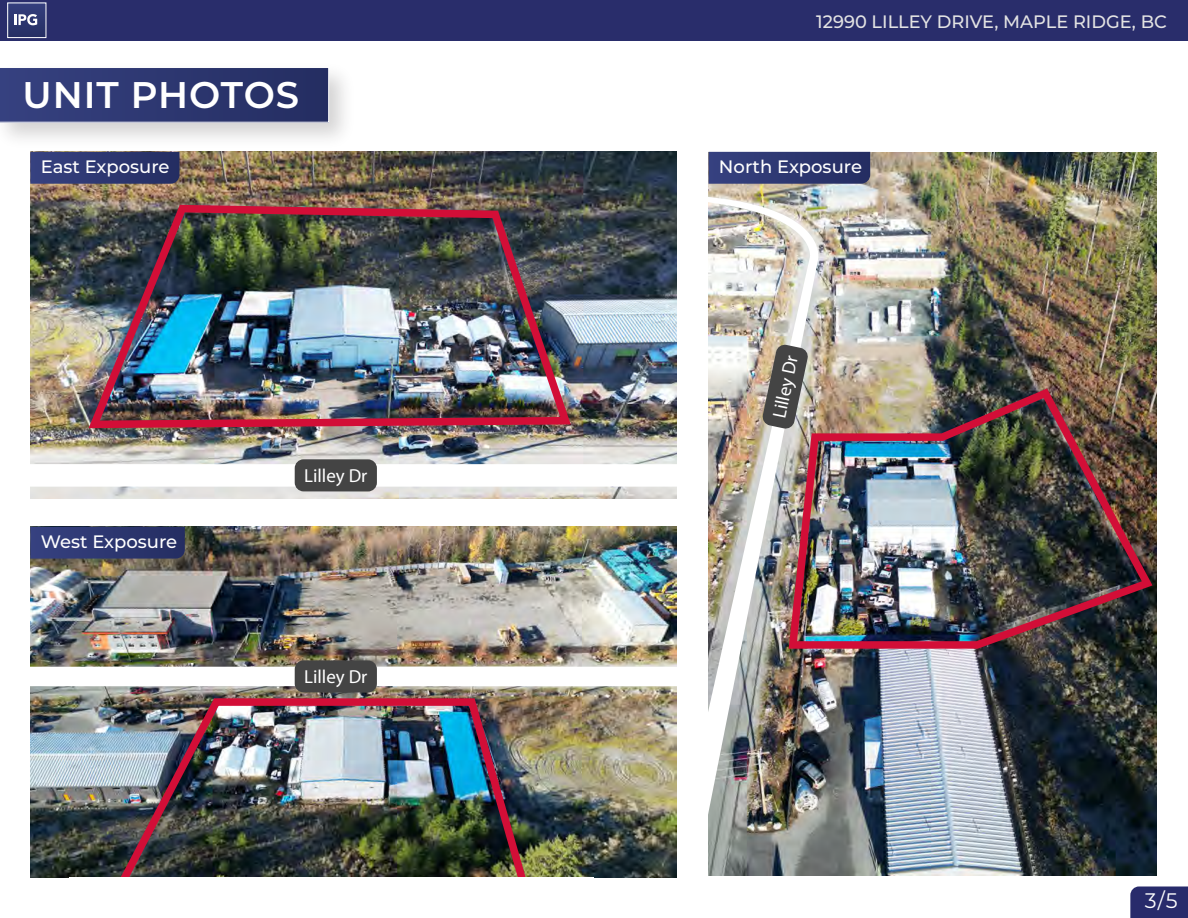
<style>
.page{position:relative;width:1188px;height:918px;background:#fff}
.page>*{position:absolute;margin:0;border:0;box-sizing:border-box;transform-origin:0 0}
.t1{font:600 37.05px "Montserrat";letter-spacing:.025em;color:#fff}
.t2{font:21px "Montserrat";color:#fff}
.t3{font:18.9px "Myriad Pro";color:#fff}
.t4{font:500 18px "Montserrat";color:#fff}
.t5{font:500 18px "Montserrat";color:#e3e3e3}
</style>
<div class="page">
<img style="left:0;top:73px;width:362px;height:79px">
<svg style="left:0;top:68px;width:329px;height:54px;background:#2e3871"></svg>
<div style="left:0;top:0;width:1188px;height:41px;background:#292d6b"></div>
<div style="left:8px;top:3px;width:38px;height:35px;background:linear-gradient(to right,#2d3670,#2e3771)"></div>
<svg style="left:14px;top:14px;width:23px;height:11px"></svg>
<div style="left:1130px;top:886px;width:58px;height:32px;background:#282b6b"></div>
<img style="left:30px;top:527px;width:646px;height:351px">
<img style="left:30px;top:152px;width:646px;height:347px">
<img style="left:709px;top:152px;width:447px;height:724px">
<svg style="left:30px;top:152px;width:149px;height:32px;background:#2e3870"></svg>
<svg style="left:30px;top:527px;width:155px;height:32px;background:#2e3770"></svg>
<svg style="left:709px;top:152px;width:161px;height:32px;background:#2e3871"></svg>
<img style="left:89px;top:205px;width:482px;height:223px">
<img style="left:110px;top:695px;width:424px;height:183px">
<img style="left:819px;top:389px;width:334px;height:260px">
<div style="left:8px;top:464px;width:685px;height:23px;background:#fff"></div>
<div style="left:295px;top:459px;width:82px;height:32px;background:#444;border-radius:9px"></div>
<div style="left:8px;top:667px;width:685px;height:19px;background:#fff"></div>
<div style="left:295px;top:660px;width:82px;height:33px;background:#444;border-radius:9px"></div>
<img style="left:708px;top:196px;width:111px;height:623px">
<svg style="left:762px;top:344px;width:47px;height:85px;background:#75716a"></svg>
<h1 class="t1" style="left:23px;top:69px;width:278px">UNIT PHOTOS</h1>
<p class="t4" style="left:41px;top:154px;width:130px">East Exposure</p>
<p class="t4" style="left:41px;top:529px;width:138px">West Exposure</p>
<p class="t3" style="left:304px;top:464px;width:65px">Lilley Dr</p>
<p class="t3" style="left:304px;top:665px;width:65px">Lilley Dr</p>
<p class="t5" style="left:816px;top:9px;width:352px">12990 LILLEY DRIVE, MAPLE RIDGE, BC</p>
<p class="t4" style="left:719px;top:154px;width:145px">North Exposure</p>
<p class="t3" style="left:768px;top:415px;width:65px;rotate:-78deg">Lilley Dr</p>
<p class="t2" style="left:1145px;top:886px;width:34px">3/5</p>
</div>
